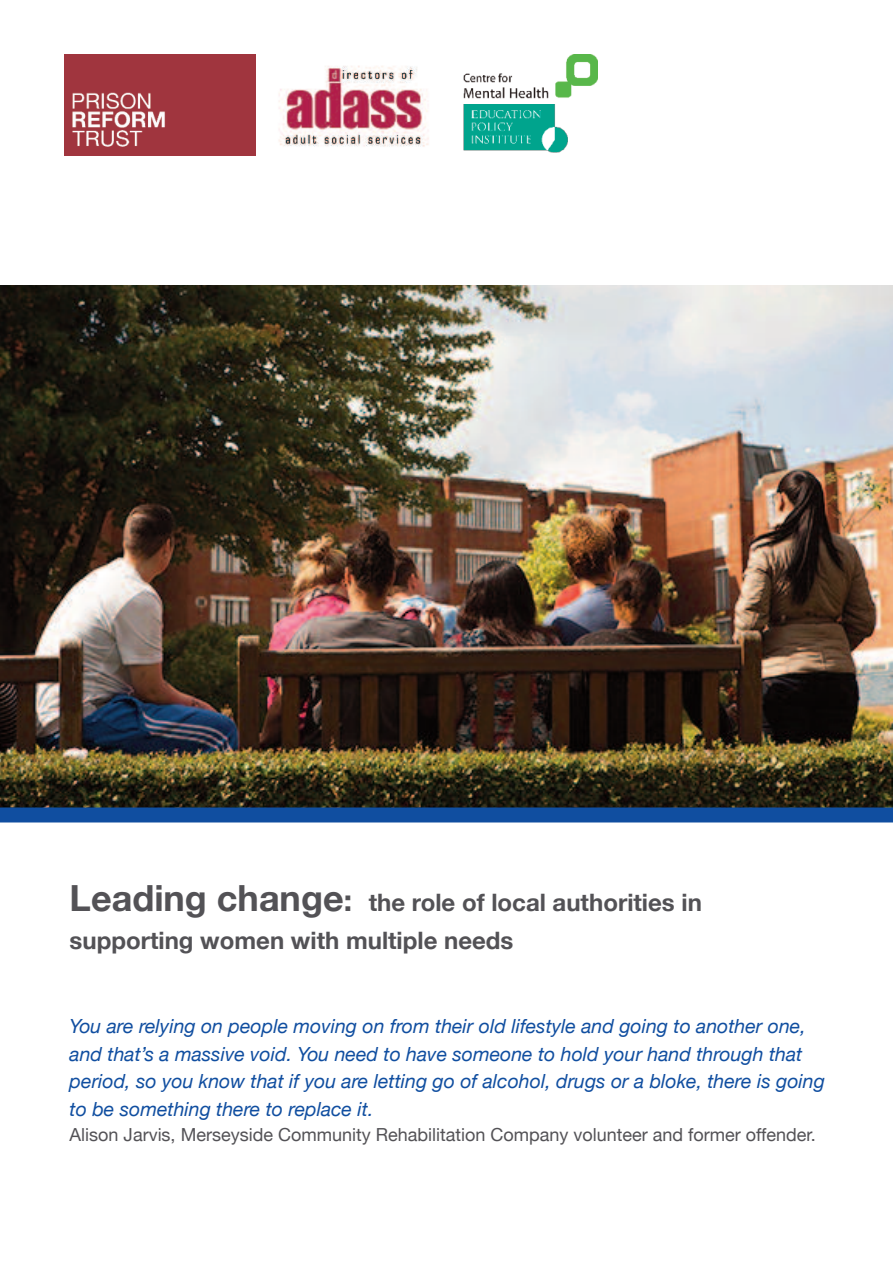
<style>
.page{position:relative;width:893px;height:1263px;background:#fff}
.page>*{position:absolute;margin:0;border:0;box-sizing:border-box;transform-origin:0 0}
.t1{font:700 24px/38.4px "Helvetica Neue";color:#535256}
.t2{font:italic 19.5px/27.5px "Helvetica Neue";color:#104ea0}
.t3{font:18px "Helvetica Neue";color:#535256}
.s1{font-size:36px}
.s2{font-size:30px}
</style>
<div class="page">
<img style="left:1px;top:286px;width:892px;height:521px">
<img style="left:64px;top:54px;width:191px;height:102px">
<img style="left:464px;top:104px;width:103px;height:49px">
<img style="left:463px;top:54px;width:134px;height:45px">
<img style="left:278px;top:65px;width:151px;height:82px">
<div style="left:0;top:807px;width:893px;height:15px;background:#104ea0"></div>
<p class="t1" style="left:70px;top:882px;width:634px"><span class="s1">Leading change</span><span class="s2">:</span> the role of local authorities in supporting women with multiple needs</p>
<p class="t2" style="left:70px;top:1012px;width:757px">You are relying on people moving on from their old lifestyle and going to another one, and that’s a massive void. You need to have someone to hold your hand through that period, so you know that if you are letting go of alcohol, drugs or a bloke, there is going to be something there to replace it.</p>
<p class="t3" style="left:70px;top:1124px;width:748px">Alison Jarvis, Merseyside Community Rehabilitation Company volunteer and former offender.</p>
</div>
